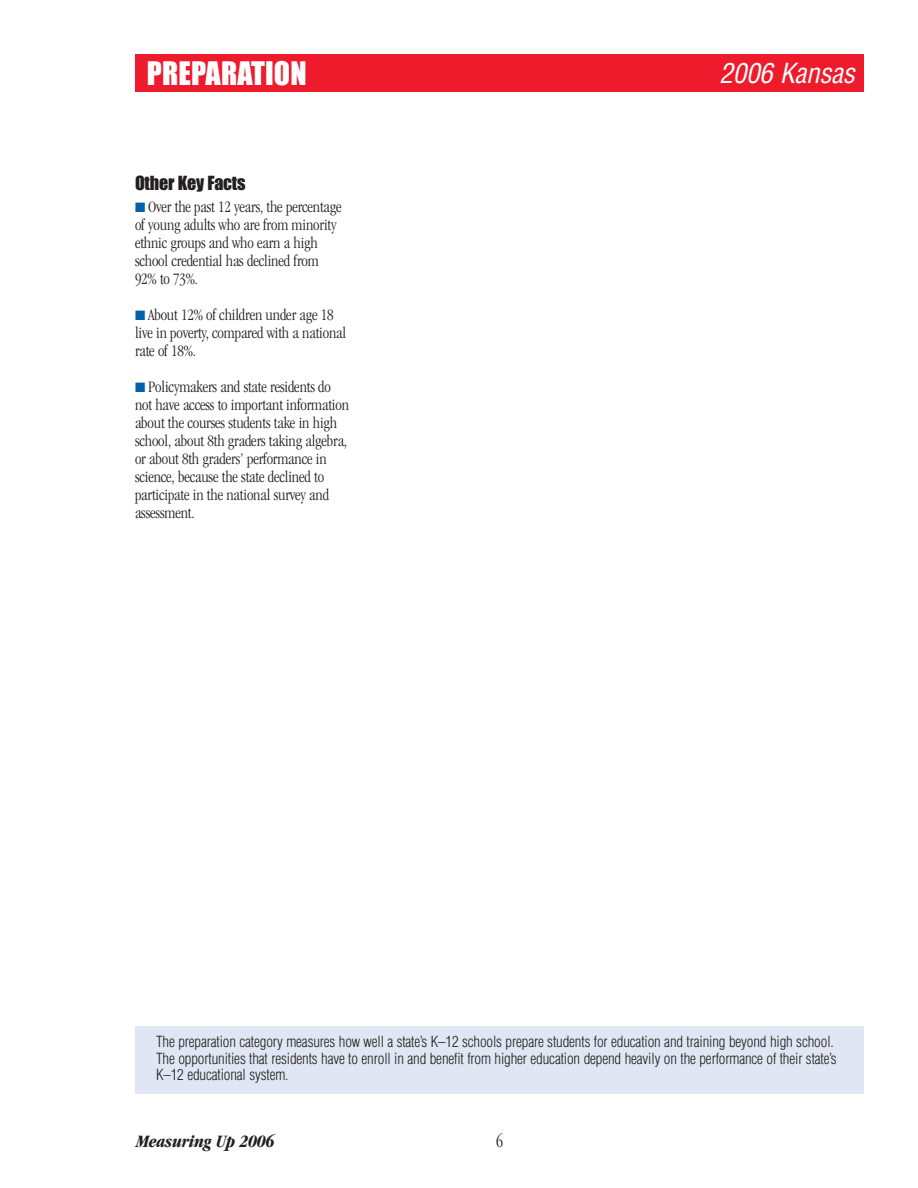
<style>
.page{position:relative;width:918px;height:1188px;background:#fff}
.page>*{position:absolute;margin:0;border:0;box-sizing:border-box;transform-origin:0 0}
.t1{font:30px "Impact";letter-spacing:.005em;color:#fff}
.t2{font:italic condensed 27px "Helvetica";letter-spacing:-.01em;color:#fff}
.t3{font:italic 700 condensed 18px "Garamond";letter-spacing:-.015em;color:#231f20}
.t4{font:18px "Impact";letter-spacing:-.01em;color:#231f20}
.t5{font:300 condensed 18px "Garamond";color:#231f20}
.t6{font:300 condensed 16.5px/18px "Garamond";letter-spacing:-.01em;color:#231f20}
.t7{font:300 condensed 15px/16.5px "Helvetica";letter-spacing:-.01em;color:#231f20}
.s1{color:#0161aa}
</style>
<div class="page">
<div style="left:135px;top:54px;width:729px;height:38px;background:#ee1b2c"></div>
<div style="left:135px;top:1026px;width:729px;height:68px;background:#e0e6f3"></div>
<h1 class="t1" style="left:147px;top:64px;width:161px">PREPARATION</h1>
<p class="t4" style="left:135px;top:177px;width:112px">Other Key Facts</p>
<p class="t6" style="left:135px;top:199px;width:208px"><span class="s1">■</span> Over the past 12 years, the percentage of young adults who are from minority ethnic groups and who earn a high school credential has declined from<br>92% to 73%.</p>
<p class="t6" style="left:135px;top:307px;width:213px"><span class="s1">■</span> About 12% of children under age 18 live in poverty, compared with a national rate of 18%.</p>
<p class="t6" style="left:135px;top:379px;width:216px"><span class="s1">■</span> Policymakers and state residents do not have access to important information about the courses students take in high school, about 8th graders taking algebra, or about 8th graders’ performance in science, because the state declined to participate in the national survey and assessment.</p>
<h2 class="t2" style="left:720px;top:63px;width:137px">2006 Kansas</h2>
<p class="t7" style="left:156px;top:1035px;width:682px">The preparation category measures how well a state’s K–12 schools prepare students for education and training beyond high school.<br>The opportunities that residents have to enroll in and benefit from higher education depend heavily on the performance of their state’s<br>K–12 educational system.</p>
<p class="t3" style="left:136px;top:1134px;width:140px">Measuring Up 2006</p>
<p class="t5" style="left:496px;top:1134px;width:9px">6</p>
</div>
